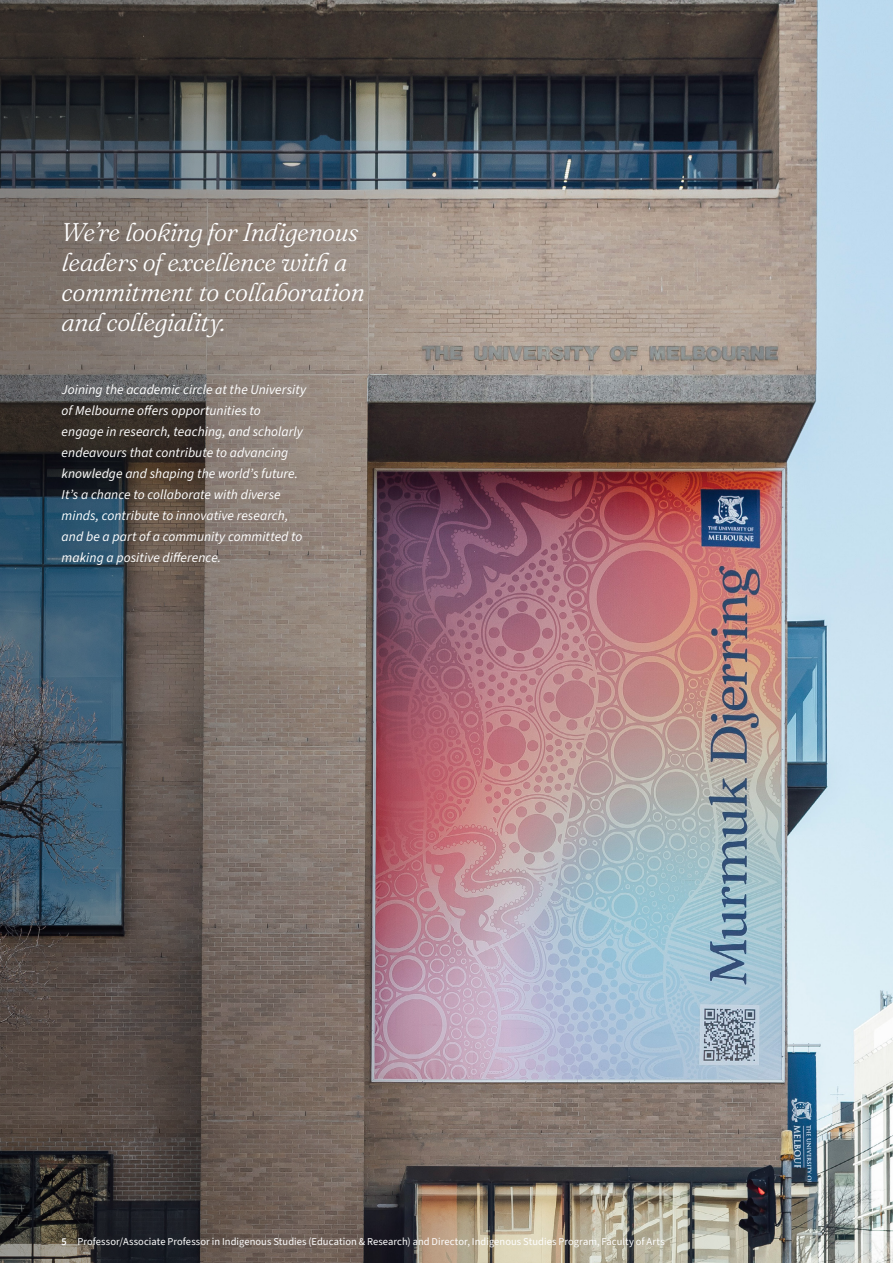
<style>
.page{position:relative;width:893px;height:1263px;background:#fff}
.page>*{position:absolute;margin:0;border:0;box-sizing:border-box;transform-origin:0 0}
.ADV_Recriutment_-_pull_quote{font:italic 300 25.5px/30px "Fraunces 9 pt";letter-spacing:-.025em;color:#fff}
.ADV_Recruitment_-_Body_Copy{font:italic 13.5px/21px "Source Sans 3";letter-spacing:.005em;color:#fff}
.t1{font:10.5px "Source Sans 3";letter-spacing:.005em;color:#fff}
.s1{font-weight:600}
</style>
<div class="page">
<img style="left:504px;top:0;width:389px;height:1263px">
<img style="left:0;top:0;width:504px;height:1263px">
<p class="ADV_Recriutment_-_pull_quote" style="left:62px;top:216px;width:305px">We’re looking for Indigenous leaders of excellence with a commitment to collaboration and collegiality.</p>
<p class="ADV_Recruitment_-_Body_Copy" style="left:62px;top:379px;width:246px">Joining the academic circle at the University of Melbourne offers opportunities to<br>engage in research, teaching, and scholarly endeavours that contribute to advancing knowledge and shaping the world’s future.<br>It’s a chance to collaborate with diverse minds, contribute to innovative research, and be a part of a community committed to making a positive difference.</p>
<p class="t1" style="left:62px;top:1235px;width:605px"><span class="s1">5</span> Professor/Associate Professor in Indigenous Studies (Education &amp; Research) and Director, Indigenous Studies Program, Faculty of Arts</p>
</div>
